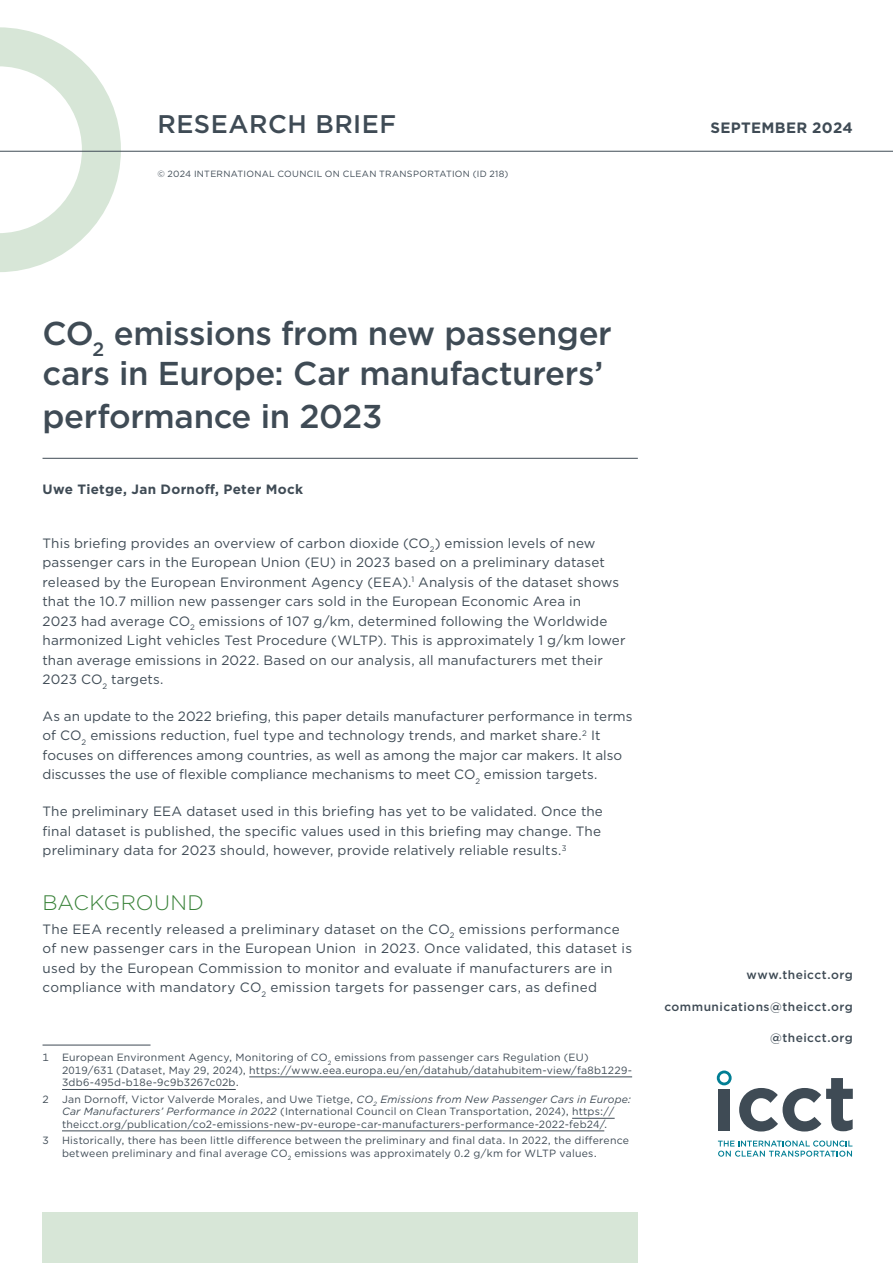
<style>
.page{position:relative;width:893px;height:1263px;background:#fff}
.page>*{position:absolute;margin:0;border:0;box-sizing:border-box;transform-origin:0 0}
.t1{font:500 33px/39.6px "Gotham";letter-spacing:-.01em;color:#3f4b55}
.t2{font:500 25.5px "Gotham";letter-spacing:.02em;color:#3f4b55}
.Heading_1{font:300 21px "Gotham";letter-spacing:.015em;color:#398239}
.Month_Year{font:700 15px "Gotham";letter-spacing:.02em;color:#3f4b55}
.Body_Copy{font:13.5px/19.5px "Gotham";letter-spacing:.01em;color:#3f4b55}
.Author{font:700 13.5px "Gotham";letter-spacing:.02em;color:#3f4b55}
.t3{font:500 12px "Gotham";letter-spacing:.04em;color:#3f4b55}
.Footnote{font:10.5px/12.6px "Gotham";letter-spacing:.02em;color:#3f4b55}
.Body_Copy-2{font:9px "Gotham";letter-spacing:.03em;color:#3f4b55}
.s1{font-style:italic}
</style>
<div class="page">
<svg style="left:718px;top:1140px;width:134px;height:17px"></svg>
<div style="left:718px;top:1089px;width:12px;height:41px;background:#3f4b55"></div>
<svg style="left:739px;top:1078px;width:114px;height:53px"></svg>
<svg style="left:717px;top:1070px;width:15px;height:15px"></svg>
<div style="left:43px;top:1212px;width:595px;height:51px;background:#d7e6d7"></div>
<svg style="left:0;top:27px;width:121px;height:245px"></svg>
<hr style="left:0;top:151px;width:893px;height:1px;background:#3f4b55">
<hr style="left:43px;top:458px;width:595px;height:1px;background:#3f4b55">
<hr style="left:43px;top:1045px;width:108px;height:1px;background:#3f4b55">
<hr style="left:249px;top:1076px;width:383px;height:1px;background:#3f4b55">
<hr style="left:62px;top:1089px;width:174px;height:1px;background:#3f4b55">
<hr style="left:572px;top:1118px;width:43px;height:1px;background:#3f4b55">
<hr style="left:62px;top:1130px;width:542px;height:1px;background:#3f4b55">
<h2 class="t2" style="left:157px;top:107px;width:240px">RESEARCH BRIEF</h2>
<p class="Month_Year" style="left:711px;top:118px;width:144px">SEPTEMBER 2024</p>
<p class="Body_Copy-2" style="left:157px;top:168px;width:352px">© 2024 INTERNATIONAL COUNCIL ON CLEAN TRANSPORTATION (ID 218)</p>
<p class="t1" style="left:43px;top:313px;width:571px">CO<sub>2</sub> emissions from new passenger cars in Europe: Car manufacturers’</p>
<p class="t1" style="left:43px;top:396px;width:341px">performance in 2023</p>
<p class="Author" style="left:43px;top:481px;width:262px">Uwe Tietge, Jan Dornoff, Peter Mock</p>
<p class="Body_Copy" style="left:43px;top:533px;width:585px">This briefing provides an overview of carbon dioxide (CO<sub>2</sub>) emission levels of new passenger cars in the European Union (EU) in 2023 based on a preliminary dataset released by the European Environment Agency (EEA).<sup>1</sup> Analysis of the dataset shows that the 10.7 million new passenger cars sold in the European Economic Area in<br>2023 had average CO<sub>2</sub> emissions of 107 g/km, determined following the Worldwide harmonized Light vehicles Test Procedure (WLTP). This is approximately 1 g/km lower than average emissions in 2022. Based on our analysis, all manufacturers met their 2023 CO<sub>2</sub> targets.</p>
<p class="Body_Copy" style="left:43px;top:706px;width:592px">As an update to the 2022 briefing, this paper details manufacturer performance in terms of CO<sub>2</sub> emissions reduction, fuel type and technology trends, and market share.<sup>2</sup> It focuses on differences among countries, as well as among the major car makers. It also discusses the use of flexible compliance mechanisms to meet CO<sub>2</sub> emission targets.</p>
<p class="Body_Copy" style="left:43px;top:801px;width:562px">The preliminary EEA dataset used in this briefing has yet to be validated. Once the final dataset is published, the specific values used in this briefing may change. The preliminary data for 2023 should, however, provide relatively reliable results.<sup>3</sup></p>
<p class="Heading_1" style="left:43px;top:889px;width:163px">BACKGROUND</p>
<p class="Body_Copy" style="left:43px;top:919px;width:591px">The EEA recently released a preliminary dataset on the CO<sub>2</sub> emissions performance of new passenger cars in the European Union in 2023. Once validated, this dataset is used by the European Commission to monitor and evaluate if manufacturers are in compliance with mandatory CO<sub>2</sub> emission targets for passenger cars, as defined</p>
<p class="Footnote" style="left:43px;top:1051px;width:8px">1</p>
<p class="Footnote" style="left:62px;top:1051px;width:572px">European Environment Agency, Monitoring of CO<sub>2</sub> emissions from passenger cars Regulation (EU)<br>2019/631 (Dataset, May 29, 2024), https://www.eea.europa.eu/en/datahub/datahubitem-view/fa8b1229-<br>3db6-495d-b18e-9c9b3267c02b.</p>
<p class="Footnote" style="left:43px;top:1092px;width:8px">2</p>
<p class="Footnote" style="left:62px;top:1092px;width:571px">Jan Dornoff, Victor Valverde Morales, and Uwe Tietge, <span class="s1">CO</span><sub>2</sub> <span class="s1">Emissions from New Passenger Cars in Europe:<br>Car Manufacturers’ Performance in 2022</span> (International Council on Clean Transportation, 2024), https:// theicct.org/publication/co2-emissions-new-pv-europe-car-manufacturers-performance-2022-feb24/.</p>
<p class="Footnote" style="left:43px;top:1134px;width:8px">3</p>
<p class="Footnote" style="left:62px;top:1134px;width:569px">Historically, there has been little difference between the preliminary and final data. In 2022, the difference between preliminary and final average CO<sub>2</sub> emissions was approximately 0.2 g/km for WLTP values.</p>
<p class="t3" style="left:746px;top:967px;width:108px">www.theicct.org</p>
<p class="t3" style="left:664px;top:998px;width:190px">communications@theicct.org</p>
<p class="t3" style="left:770px;top:1030px;width:84px">@theicct.org</p>
</div>
